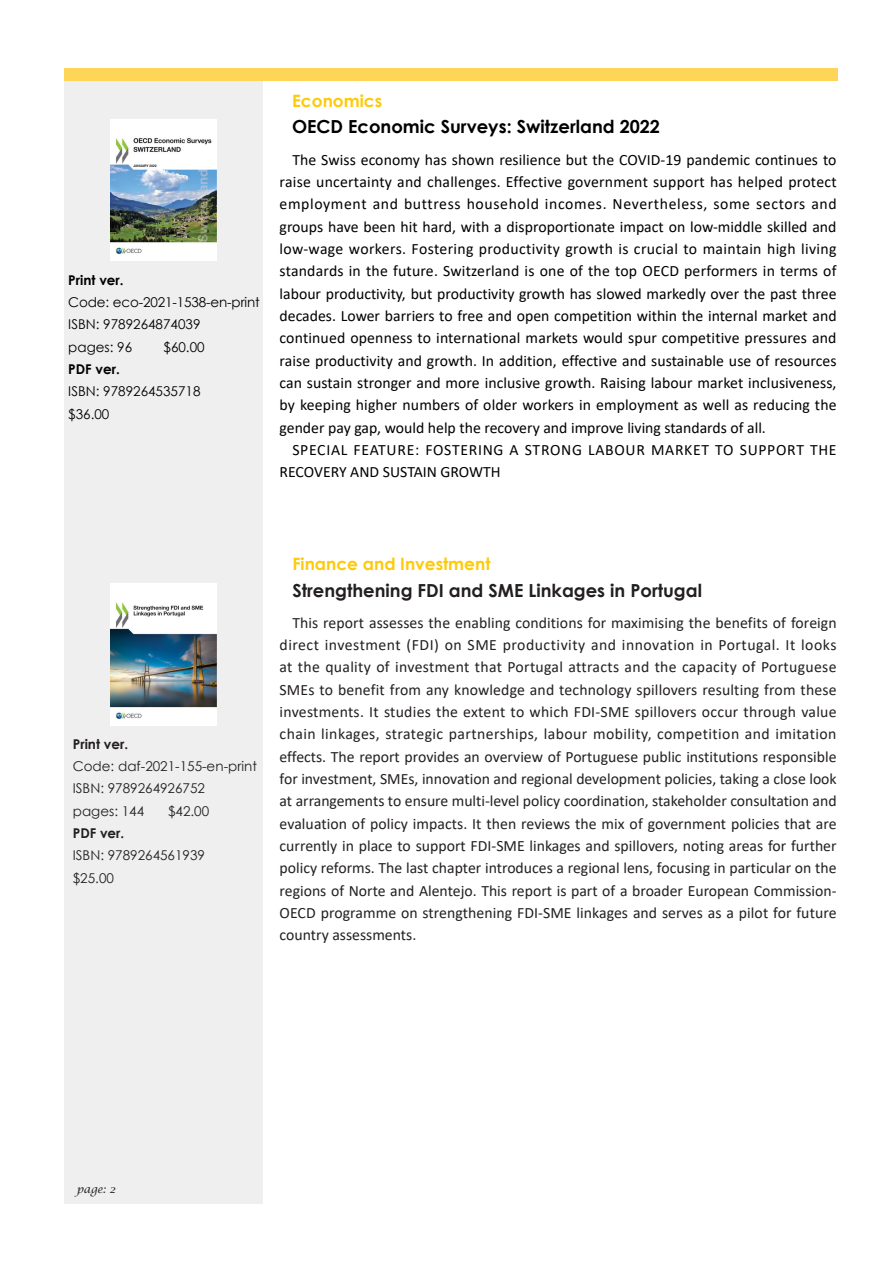
<style>
.page{position:relative;width:893px;height:1263px;background:#fff}
.page>*{position:absolute;margin:0;border:0;box-sizing:border-box;transform-origin:0 0}
.t1{font:700 18px "Century Gothic";color:#231f20}
.t2{font:700 18px "Century Gothic";color:#000}
.t3{font:700 16.95px "Century Gothic";color:#feca0a}
.t4{font:15.75px/22.4px "Calibri";color:#231f20;text-align:justify}
.t5{font:15.75px/22.4px "Calibri";color:#000;text-align:justify}
.t6{font:15.75px/22.4px "Calibri";letter-spacing:.045em;color:#000}
.t7{font:13.5px "Century Gothic";color:#000}
.t8{font:13.5px "Century Gothic";color:#231f20}
.t9{font:700 13.5px "Century Gothic";color:#000}
.t10{font:700 13.5px "Century Gothic";color:#231f20}
.t11{font:italic 10.65px "Lucida Calligraphy";color:#231f20}
</style>
<div class="page">
<div style="left:64px;top:81px;width:199px;height:1122px;background:#efeff0"></div>
<div style="left:64px;top:69px;width:774px;height:12px;background:#fed556"></div>
<img style="left:111px;top:119px;width:106px;height:142px">
<img style="left:111px;top:583px;width:106px;height:142px">
<p class="t9" style="left:68px;top:270px;width:57px">Print ver.</p>
<p class="t7" style="left:68px;top:293px;width:193px">Code: eco-2021-1538-en-print</p>
<p class="t7" style="left:68px;top:315px;width:134px">ISBN: 9789264874039</p>
<p class="t7" style="left:68px;top:337px;width:65px">pages: 96</p>
<p class="t7" style="left:164px;top:337px;width:43px">$60.00</p>
<p class="t9" style="left:68px;top:359px;width:53px">PDF ver.</p>
<p class="t7" style="left:68px;top:382px;width:134px">ISBN: 9789264535718</p>
<p class="t7" style="left:68px;top:404px;width:43px">$36.00</p>
<p class="t3" style="left:292px;top:87px;width:92px">Economics</p>
<p class="t2" style="left:292px;top:113px;width:369px">OECD Economic Surveys: Switzerland 2022</p>
<p class="t5" style="left:280px;top:148px;width:559px;text-indent:13px">The Swiss economy has shown resilience but the COVID-19 pandemic continues to raise uncertainty and challenges. Effective government support has helped protect employment and buttress household incomes. Nevertheless, some sectors and groups have been hit hard, with a disproportionate impact on low-middle skilled and low-wage workers. Fostering productivity growth is crucial to maintain high living standards in the future. Switzerland is one of the top OECD performers in terms of labour productivity, but productivity growth has slowed markedly over the past three decades. Lower barriers to free and open competition within the internal market and continued openness to international markets would spur competitive pressures and raise productivity and growth. In addition, effective and sustainable use of resources can sustain stronger and more inclusive growth. Raising labour market inclusiveness, by keeping higher numbers of older workers in employment as well as reducing the gender pay gap, would help the recovery and improve living standards of all.</p>
<p class="t6" style="left:280px;top:438px;width:559px;text-indent:13px">SPECIAL FEATURE: FOSTERING A STRONG LABOUR MARKET TO SUPPORT THE<br>RECOVERY AND SUSTAIN GROWTH</p>
<p class="t10" style="left:73px;top:734px;width:57px">Print ver.</p>
<p class="t8" style="left:73px;top:757px;width:186px">Code: daf-2021-155-en-print</p>
<p class="t8" style="left:73px;top:779px;width:134px">ISBN: 9789264926752</p>
<p class="t8" style="left:73px;top:801px;width:73px">pages: 144</p>
<p class="t8" style="left:168px;top:801px;width:43px">$42.00</p>
<p class="t10" style="left:73px;top:823px;width:53px">PDF ver.</p>
<p class="t8" style="left:73px;top:846px;width:134px">ISBN: 9789264561939</p>
<p class="t8" style="left:73px;top:868px;width:43px">$25.00</p>
<p class="t3" style="left:292px;top:551px;width:199px">Finance and Investment</p>
<p class="t1" style="left:292px;top:577px;width:411px">Strengthening FDI and SME Linkages in Portugal</p>
<p class="t4" style="left:280px;top:611px;width:559px;text-indent:13px">This report assesses the enabling conditions for maximising the benefits of foreign direct investment (FDI) on SME productivity and innovation in Portugal. It looks at the quality of investment that Portugal attracts and the capacity of Portuguese SMEs to benefit from any knowledge and technology spillovers resulting from these investments. It studies the extent to which FDI-SME spillovers occur through value chain linkages, strategic partnerships, labour mobility, competition and imitation effects. The report provides an overview of Portuguese public institutions responsible for investment, SMEs, innovation and regional development policies, taking a close look at arrangements to ensure multi-level policy coordination, stakeholder consultation and evaluation of policy impacts. It then reviews the mix of government policies that are currently in place to support FDI-SME linkages and spillovers, noting areas for further policy reforms. The last chapter introduces a regional lens, focusing in particular on the regions of Norte and Alentejo. This report is part of a broader European Commission-OECD programme on strengthening FDI-SME linkages and serves as a pilot for future country assessments.</p>
<p class="t11" style="left:77px;top:1183px;width:40px">page: 2</p>
</div>
